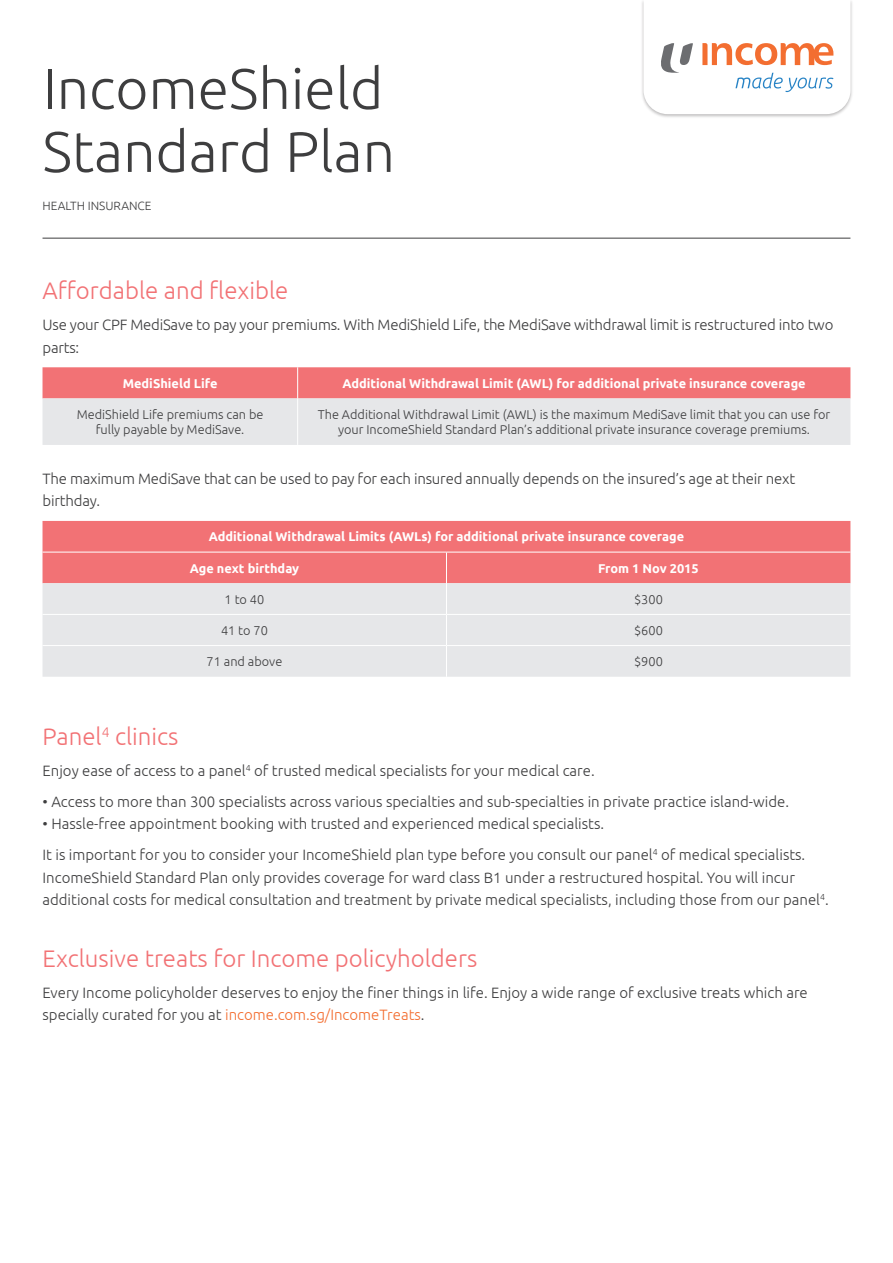
<style>
.page{position:relative;width:893px;height:1263px;background:#fff}
.page>*{position:absolute;margin:0;border:0;box-sizing:border-box;transform-origin:0 0}
.t1{font:300 57px/63px "Ubuntu";color:#3e3e3f}
.t2{font:300 24px "Ubuntu";color:#f27275}
.t3{font:300 15px/22.5px "Ubuntu";color:#3e3e3f}
.t4{font:300 12.75px/15.3px "Ubuntu";color:#3e3e3f;text-align:center}
.t5{font:700 12.75px "Ubuntu";color:#fff}
.t6{font:300 12px "Ubuntu";color:#3e3e3f}
.s1{color:#f36e31}
</style>
<div class="page">
<hr style="left:43px;top:238px;width:807px;height:1px;background:#3e3e3f">
<img style="left:642px;top:1px;width:210px;height:116px">
<svg style="left:643px;top:1px;width:207px;height:113px"></svg>
<svg style="left:43px;top:367px;width:807px;height:78px;background:#eab8bb"></svg>
<hr style="left:297px;top:367px;width:1px;height:31px;background:#fff">
<hr style="left:297px;top:398px;width:1px;height:47px;background:#fff">
<div style="left:43px;top:521px;width:807px;height:62px;background:#f27275"></div>
<div style="left:43px;top:583px;width:807px;height:94px;background:#e6e7e9"></div>
<hr style="left:43px;top:552px;width:403px;height:1px;background:#fff">
<hr style="left:446px;top:552px;width:404px;height:1px;background:#fff">
<hr style="left:446px;top:552px;width:1px;height:31px;background:#fff">
<hr style="left:446px;top:583px;width:1px;height:31px;background:#fff">
<hr style="left:43px;top:614px;width:403px;height:1px;background:#fff">
<hr style="left:446px;top:614px;width:404px;height:1px;background:#fff">
<hr style="left:446px;top:615px;width:1px;height:30px;background:#fff">
<hr style="left:43px;top:645px;width:403px;height:1px;background:#fff">
<hr style="left:446px;top:645px;width:404px;height:1px;background:#fff">
<hr style="left:446px;top:646px;width:1px;height:31px;background:#fff">
<h1 class="t1" style="left:43px;top:56px;width:354px">IncomeShield<br>Standard Plan</h1>
<p class="t6" style="left:43px;top:198px;width:111px">HEALTH INSURANCE</p>
<h2 class="t2" style="left:43px;top:276px;width:247px">Affordable and flexible</h2>
<p class="t3" style="left:43px;top:313px;width:792px">Use your CPF MediSave to pay your premiums. With MediShield Life, the MediSave withdrawal limit is restructured into two parts:</p>
<p class="t5" style="left:123px;top:376px;width:96px">MediShield Life</p>
<p class="t5" style="left:342px;top:376px;width:465px">Additional Withdrawal Limit (AWL) for additional private insurance coverage</p>
<p class="t4" style="left:77px;top:406px;width:188px">MediShield Life premiums can be fully payable by MediSave.</p>
<p class="t4" style="left:318px;top:406px;width:514px">The Additional Withdrawal Limit (AWL) is the maximum MediSave limit that you can use for your IncomeShield Standard Plan’s additional private insurance coverage premiums.</p>
<p class="t3" style="left:43px;top:467px;width:754px">The maximum MediSave that can be used to pay for each insured annually depends on the insured’s age at their next birthday.</p>
<p class="t5" style="left:209px;top:529px;width:477px">Additional Withdrawal Limits (AWLs) for additional private insurance coverage</p>
<p class="t5" style="left:190px;top:560px;width:111px">Age next birthday</p>
<p class="t5" style="left:598px;top:560px;width:102px">From 1 Nov 2015</p>
<p class="t4" style="left:225px;top:591px;width:41px">1 to 40</p>
<p class="t4" style="left:634px;top:591px;width:30px">$300</p>
<p class="t4" style="left:221px;top:622px;width:48px">41 to 70</p>
<p class="t4" style="left:634px;top:622px;width:30px">$600</p>
<p class="t4" style="left:207px;top:653px;width:77px">71 and above</p>
<p class="t4" style="left:634px;top:653px;width:30px">$900</p>
<h2 class="t2" style="left:43px;top:721px;width:138px">Panel<sup>4</sup> clinics</h2>
<p class="t3" style="left:43px;top:758px;width:554px">Enjoy ease of access to a panel<sup>4</sup> of trusted medical specialists for your medical care.</p>
<p class="t3" style="left:43px;top:789px;width:748px">• Access to more than 300 specialists across various specialties and sub-specialties in private practice island-wide.</p>
<p class="t3" style="left:43px;top:808px;width:764px;line-height:31px">• Hassle-free appointment booking with trusted and experienced medical specialists.<br>It is important for you to consider your IncomeShield plan type before you consult our panel<sup>4</sup> of medical specialists.</p>
<p class="t3" style="left:43px;top:865px;width:788px">IncomeShield Standard Plan only provides coverage for ward class B1 under a restructured hospital. You will incur additional costs for medical consultation and treatment by private medical specialists, including those from our panel<sup>4</sup>.</p>
<h2 class="t2" style="left:43px;top:944px;width:436px">Exclusive treats for Income policyholders</h2>
<p class="t3" style="left:43px;top:981px;width:767px">Every Income policyholder deserves to enjoy the finer things in life. Enjoy a wide range of exclusive treats which are specially curated for you at <span class="s1">income.com.sg/IncomeTreats</span>.</p>
</div>
